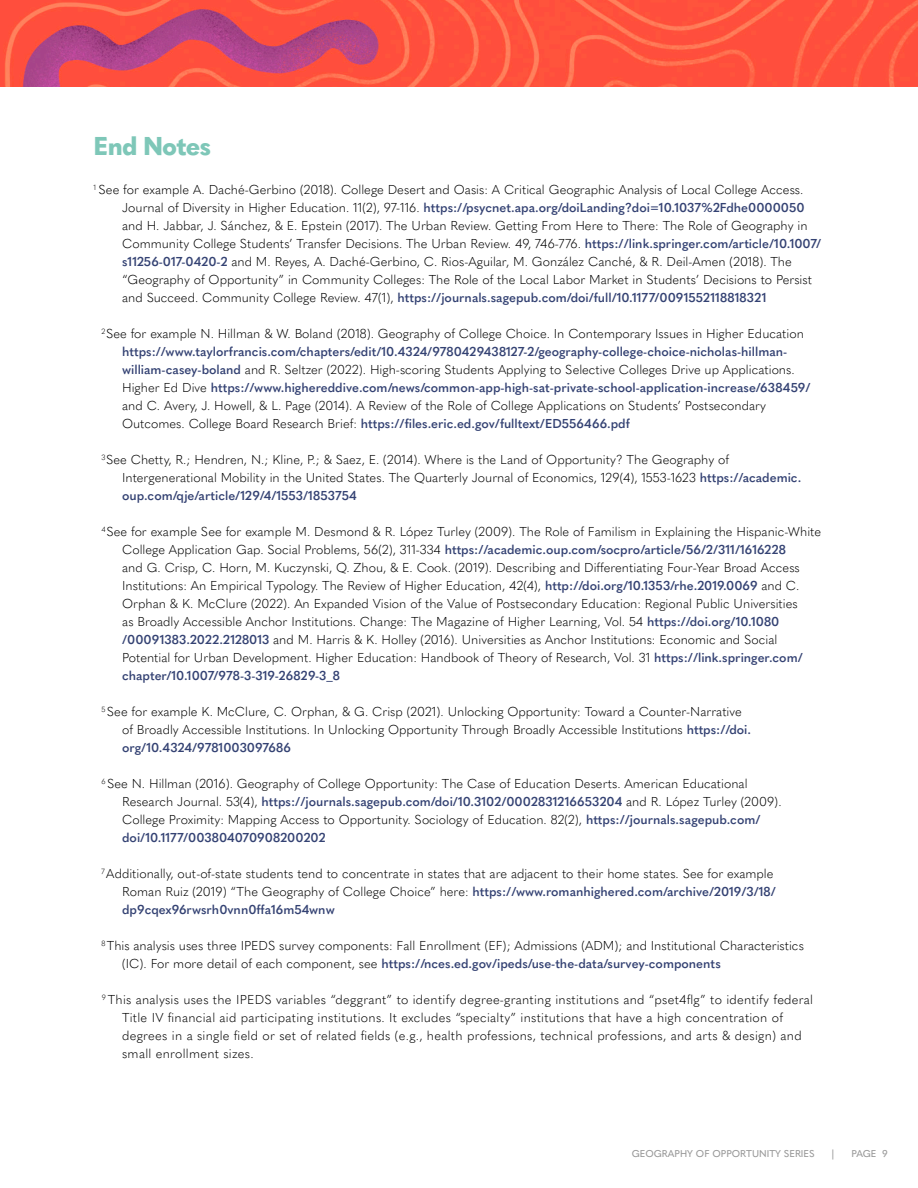
<style>
.page{position:relative;width:918px;height:1188px;background:#fff}
.page>*{position:absolute;margin:0;border:0;box-sizing:border-box;transform-origin:0 0}
.t1{font:800 25.5px "Quasimoda";letter-spacing:-.03em;color:#7ec7b8}
.t2{font:300 12.75px/18px "Quasimoda";color:#000}
.t3{font:300 12.75px/18px "Quasimoda";letter-spacing:.02em;color:#000}
.t4{font:500 9.75px "Quasimoda";color:#999}
.s1{font-weight:600;color:#344273}
</style>
<div class="page">
<img style="left:0;top:0;width:918px;height:87px">
<p class="t1" style="left:94px;top:126px;width:119px">End Notes</p>
<p class="t2" style="left:122px;top:180px;width:701px;text-indent:-28px"><sup>1</sup> See for example A. Daché-Gerbino (2018). College Desert and Oasis: A Critical Geographic Analysis of Local College Access.<br>Journal of Diversity in Higher Education. 11(2), 97-116. <span class="s1">https://psycnet.apa.org/doiLanding?doi=10.1037%2Fdhe0000050 </span>and H. Jabbar, J. Sánchez, &amp; E. Epstein (2017). The Urban Review. Getting From Here to There: The Role of Geography in Community College Students’ Transfer Decisions. The Urban Review. 49, 746-776. <span class="s1">https://link.springer.com/article/10.1007/ s11256-017-0420-2</span> and M. Reyes, A. Daché-Gerbino, C. Rios-Aguilar, M. González Canché, &amp; R. Deil-Amen (2018). The “Geography of Opportunity” in Community Colleges: The Role of the Local Labor Market in Students’ Decisions to Persist and Succeed. Community College Review. 47(1), <span class="s1">https://journals.sagepub.com/doi/full/10.1177/0091552118818321</span></p>
<p class="t2" style="left:122px;top:324px;width:690px;text-indent:-21px"><sup>2</sup>See for example N. Hillman &amp; W. Boland (2018). Geography of College Choice. In Contemporary Issues in Higher Education <span class="s1">https://www.taylorfrancis.com/chapters/edit/10.4324/9780429438127-2/geography-college-choice-nicholas-hillman&shy;william-casey-boland</span> and R. Seltzer (2022). High-scoring Students Applying to Selective Colleges Drive up Applications.<br>Higher Ed Dive <span class="s1">https://www.highereddive.com/news/common-app-high-sat-private-school-application-increase/638459/ </span>and C. Avery, J. Howell, &amp; L. Page (2014). A Review of the Role of College Applications on Students’ Postsecondary Outcomes. College Board Research Brief: <span class="s1">https://files.eric.ed.gov/fulltext/ED556466.pdf</span></p>
<p class="t2" style="left:122px;top:450px;width:681px;text-indent:-21px"><sup>3</sup>See Chetty, R.; Hendren, N.; Kline, P.; &amp; Saez, E. (2014). Where is the Land of Opportunity? The Geography of<br>Intergenerational Mobility in the United States. The Quarterly Journal of Economics, 129(4), 1553-1623 <span class="s1">https://academic. oup.com/qje/article/129/4/1553/1853754</span></p>
<p class="t2" style="left:122px;top:522px;width:700px;text-indent:-21px"><sup>4</sup>See for example See for example M. Desmond &amp; R. López Turley (2009). The Role of Familism in Explaining the Hispanic-White College Application Gap. Social Problems, 56(2), 311-334 <span class="s1">https://academic.oup.com/socpro/article/56/2/311/1616228<br></span>and G. Crisp, C. Horn, M. Kuczynski, Q. Zhou, &amp; E. Cook. (2019). Describing and Differentiating Four-Year Broad Access Institutions: An Empirical Typology. The Review of Higher Education, 42(4), <span class="s1">http://doi.org/10.1353/rhe.2019.0069</span> and C.<br>Orphan &amp; K. McClure (2022). An Expanded Vision of the Value of Postsecondary Education: Regional Public Universities<br>as Broadly Accessible Anchor Institutions. Change: The Magazine of Higher Learning, Vol. 54 <span class="s1">https://doi.org/10.1080 /00091383.2022.2128013</span> and M. Harris &amp; K. Holley (2016). Universities as Anchor Institutions: Economic and Social Potential for Urban Development. Higher Education: Handbook of Theory of Research, Vol. 31 <span class="s1">https://link.springer.com/ chapter/10.1007/978-3-319-26829-3_8</span></p>
<p class="t2" style="left:122px;top:702px;width:630px;text-indent:-21px"><sup>5</sup> See for example K. McClure, C. Orphan, &amp; G. Crisp (2021). Unlocking Opportunity: Toward a Counter-Narrative of Broadly Accessible Institutions. In Unlocking Opportunity Through Broadly Accessible Institutions <span class="s1">https://doi. org/10.4324/9781003097686</span></p>
<p class="t2" style="left:122px;top:774px;width:661px;text-indent:-21px"><sup>6</sup> See N. Hillman (2016). Geography of College Opportunity: The Case of Education Deserts. American Educational Research Journal. 53(4), <span class="s1">https://journals.sagepub.com/doi/10.3102/0002831216653204</span> and R. López Turley (2009).<br>College Proximity: Mapping Access to Opportunity. Sociology of Education. 82(2), <span class="s1">https://journals.sagepub.com/ doi/10.1177/003804070908200202</span></p>
<p class="t2" style="left:122px;top:864px;width:655px;text-indent:-21px"><sup>7</sup> Additionally, out-of-state students tend to concentrate in states that are adjacent to their home states. See for example<br>Roman Ruiz (2019) “The Geography of College Choice” here: <span class="s1">https://www.romanhighered.com/archive/2019/3/18/ dp9cqex96rwsrh0vnn0ffa16m54wnw</span></p>
<p class="t2" style="left:122px;top:936px;width:683px;text-indent:-21px"><sup>8</sup> This analysis uses three IPEDS survey components: Fall Enrollment (EF); Admissions (ADM); and Institutional Characteristics (IC). For more detail of each component, see <span class="s1">https://nces.ed.gov/ipeds/use-the-data/survey-components</span></p>
<p class="t3" style="left:122px;top:990px;width:692px;text-indent:-20px"><sup>9</sup> This analysis uses the IPEDS variables “deggrant” to identify degree-granting institutions and “pset4flg” to identify federal Title IV financial aid participating institutions. It excludes “specialty” institutions that have a high concentration of degrees in a single field or set of related fields (e.g., health professions, technical professions, and arts &amp; design) and small enrollment sizes.</p>
<p class="t4" style="left:632px;top:1146px;width:184px">GEOGRAPHY OF OPPORTUNITY SERIES</p>
<p class="t4" style="left:832px;top:1146px;width:4px">|</p>
<p class="t4" style="left:852px;top:1146px;width:38px">PAGE 9</p>
</div>
